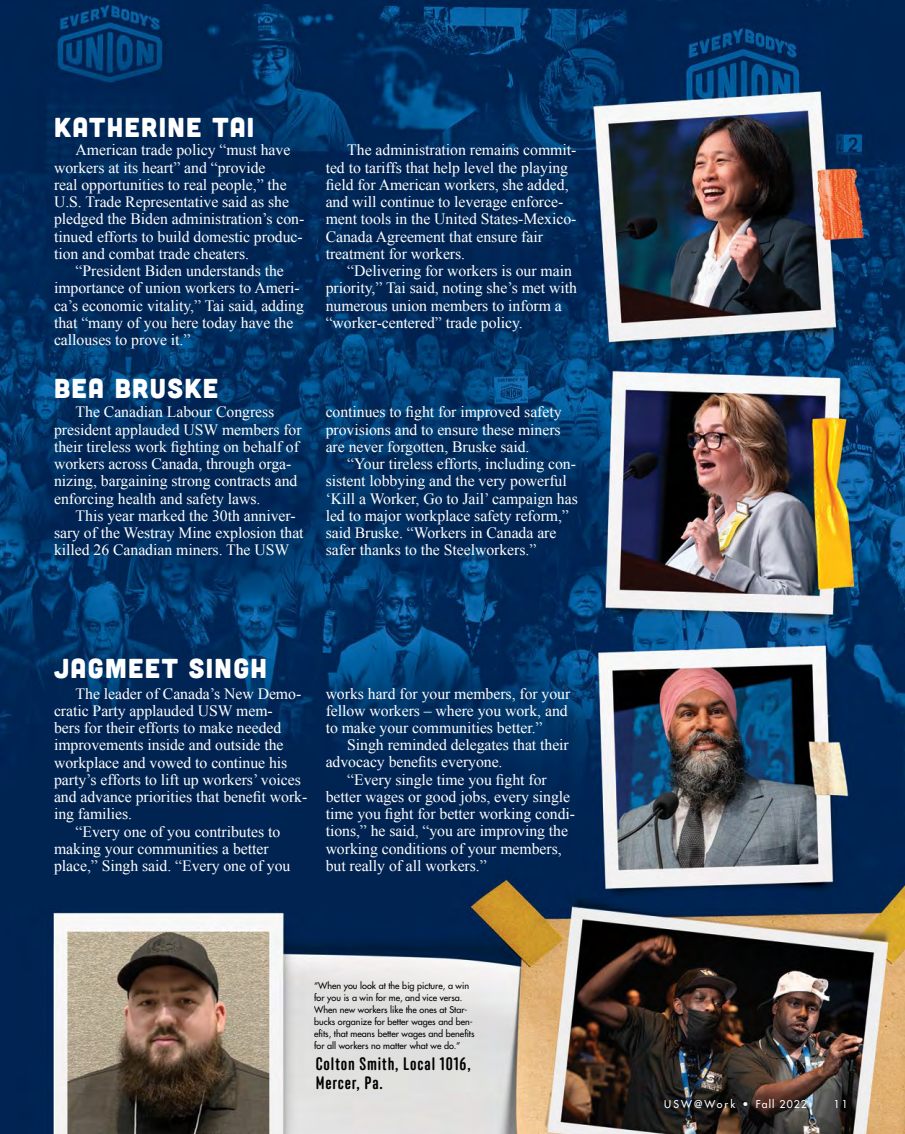
<style>
.page{position:relative;width:905px;height:1134px;background:#fff}
.page>*{position:absolute;margin:0;border:0;box-sizing:border-box;transform-origin:0 0}
.t1{font:27.3px "Cubano";letter-spacing:.05em;color:#fff}
.t2{font:500 18px/19.5px "Anchor";letter-spacing:.05em;color:#000}
.t3{font:15.75px/17.2px "Times New Roman";letter-spacing:-.005em;color:#fff}
.t4{font:500 10.5px "Futura Std";letter-spacing:.1em;color:#fff}
.t5{font:500 10.5px "Futura Std";letter-spacing:.12em;color:#fff}
.t6{font:500 9px/12px "Futura Std";color:#000}
</style>
<div class="page">
<img style="left:0;top:0;width:904px;height:1134px">
<img style="left:904px;top:933px;width:1px;height:200px">
<h1 class="t1" style="left:54px;top:110px;width:202px">KATHERINE TAI</h1>
<p class="t3" style="left:54px;top:141px;width:252px;text-indent:22px">American trade policy “must have workers at its heart” and “provide<br>real opportunities to real people,” the U.S. Trade Representative said as she pledged the Biden administration’s con&shy;tinued efforts to build domestic produc&shy;tion and combat trade cheaters.</p>
<p class="t3" style="left:54px;top:262px;width:251px;text-indent:22px">“President Biden understands the importance of union workers to Ameri&shy;ca’s economic vitality,” Tai said, adding that “many of you here today have the callouses to prove it.”</p>
<h1 class="t1" style="left:54px;top:371px;width:166px">BEA BRUSKE</h1>
<p class="t3" style="left:54px;top:403px;width:249px;text-indent:22px">The Canadian Labour Congress president applauded USW members for their tireless work fighting on behalf of workers across Canada, through orga&shy;nizing, bargaining strong contracts and enforcing health and safety laws.</p>
<p class="t3" style="left:54px;top:507px;width:251px;text-indent:22px">This year marked the 30th anniver&shy;sary of the Westray Mine explosion that killed 26 Canadian miners. The USW</p>
<p class="t3" style="left:326px;top:141px;width:252px;text-indent:22px">The administration remains commit&shy;ted to tariffs that help level the playing field for American workers, she added, and will continue to leverage enforce&shy;ment tools in the United States-Mexico-Canada Agreement that ensure fair treatment for workers.</p>
<p class="t3" style="left:326px;top:262px;width:253px;text-indent:22px">“Delivering for workers is our main priority,” Tai said, noting she’s met with numerous union members to inform a “worker-centered” trade policy.</p>
<p class="t3" style="left:326px;top:403px;width:237px;text-align:justify">continues to fight for improved safety provisions and to ensure these miners are never forgotten, Bruske said.</p>
<p class="t3" style="left:325px;top:455px;width:254px;text-indent:22px">“Your tireless efforts, including con&shy;sistent lobbying and the very powerful ‘Kill a Worker, Go to Jail’ campaign has led to major workplace safety reform,” said Bruske. “Workers in Canada are safer thanks to the Steelworkers.”</p>
<h1 class="t1" style="left:54px;top:651px;width:214px">JAGMEET SINGH</h1>
<p class="t3" style="left:76px;top:684px;width:227px">The leader of Canada’s New Demo-</p>
<p class="t3" style="left:54px;top:702px;width:220px">cratic Party applauded USW mem-</p>
<p class="t3" style="left:54px;top:719px;width:229px">bers for their efforts to make needed</p>
<p class="t3" style="left:54px;top:736px;width:231px">improvements inside and outside the</p>
<p class="t3" style="left:54px;top:753px;width:235px">workplace and vowed to continue his</p>
<p class="t3" style="left:54px;top:771px;width:248px">party’s efforts to lift up workers’ voices</p>
<p class="t3" style="left:54px;top:788px;width:255px">and advance priorities that benefit work-</p>
<p class="t3" style="left:54px;top:805px;width:80px">ing families.</p>
<p class="t3" style="left:76px;top:822px;width:206px">“Every one of you contributes to</p>
<p class="t3" style="left:54px;top:840px;width:216px">making your communities a better</p>
<p class="t3" style="left:54px;top:857px;width:238px">place,” Singh said. “Every one of you</p>
<p class="t3" style="left:325px;top:684px;width:246px">works hard for your members, for your fellow workers – where you work, and to make your communities better.”</p>
<p class="t3" style="left:325px;top:736px;width:245px;text-indent:22px">Singh reminded delegates that their advocacy benefits everyone.</p>
<p class="t3" style="left:325px;top:771px;width:251px;text-indent:22px">“Every single time you fight for better wages or good jobs, every single time you fight for better working condi&shy;tions,” he said, “you are improving the working conditions of your members, but really of all workers.”</p>
<p class="t6" style="left:314px;top:980px;width:162px">“When you look at the big picture, a win for you is a win for me, and vice versa.<br>When new workers like the ones at Star&shy;bucks organize for better wages and ben&shy;efits, that means better wages and benefits for all workers no matter what we do.”</p>
<p class="t2" style="left:316px;top:1054px;width:156px">Colton Smith, Local 1016,<br>Mercer, Pa.</p>
<p class="t4" style="left:664px;top:1098px;width:144px">USW@Work • Fall 2022</p>
<p class="t5" style="left:833px;top:1098px;width:16px">11</p>
</div>
